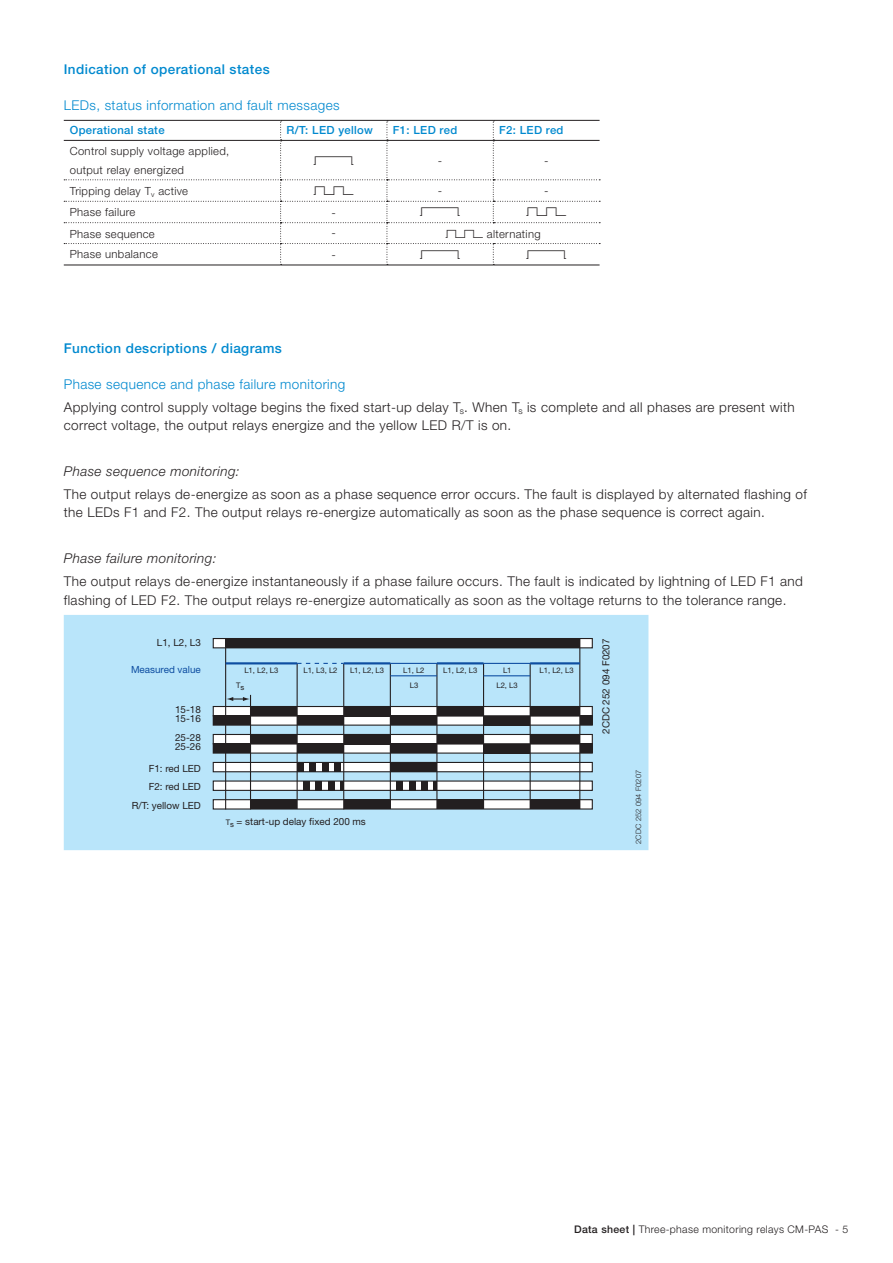
<style>
.page{position:relative;width:893px;height:1263px;background:#fff}
.page>*{position:absolute;margin:0;border:0;box-sizing:border-box;transform-origin:0 0}
.t1{font:300 13.5px/18.6px "Helvetica Neue LT";letter-spacing:.03em;color:#231f20}
.Section_Title_Level{font:300 13.5px "Helvetica Neue LT";letter-spacing:.03em;color:#0089cf}
.Section_Title_Level-2{font:500 13.5px "Helvetica Neue LT";letter-spacing:.03em;color:#0089cf}
.t2{font:italic 300 13.5px "Helvetica Neue LT";letter-spacing:.03em;color:#231f20}
._07_Text_08pt{font:300 12px "Helvetica Neue LT";color:#231f20}
._07_Text_08pt-2{font:300 12px "Helvetica Neue LT Pro";color:#231f20}
.Table_body{font:300 11.25px/18.6px "Helvetica Neue LT";letter-spacing:.03em;color:#231f20}
.Table_header{font:500 11.25px "Helvetica Neue LT Pro";letter-spacing:.03em;color:#0089cf}
.t3{font:300 10.5px "Helvetica Neue LT";letter-spacing:.03em;color:#231f20}
.t4{font:9.9px/18.6px "Helvetica Neue LT";color:#231f20;text-align:right}
.t5{font:9.9px "Helvetica Neue LT";color:#0d4da1}
.t6{font:7.65px "Helvetica Neue LT";color:#231f20}
.Bildnummer{font:300 7.5px "Helvetica Neue LT";letter-spacing:.02em;color:#231f20}
.s1{font-size:7.65px}
.s2{font-weight:500}
</style>
<div class="page">
<hr style="left:64px;top:120px;width:217px;height:1px;background:#231f20">
<hr style="left:281px;top:120px;width:106px;height:1px;background:#231f20">
<hr style="left:387px;top:120px;width:106px;height:1px;background:#231f20">
<hr style="left:493px;top:120px;width:107px;height:1px;background:#231f20">
<hr style="left:64px;top:265px;width:217px;height:1px;background:#231f20">
<hr style="left:281px;top:265px;width:106px;height:1px;background:#231f20">
<hr style="left:387px;top:265px;width:106px;height:1px;background:#231f20">
<hr style="left:493px;top:265px;width:107px;height:1px;background:#231f20">
<div style="left:64px;top:615px;width:584px;height:235px;background:#b9e5fa"></div>
<svg style="left:213px;top:743px;width:380px;height:11px"></svg>
<div style="left:213px;top:734px;width:380px;height:10px;background:#fff;border:1px solid #231f20"></div>
<div style="left:297px;top:744px;width:47px;height:9px;background:#231f20"></div>
<div style="left:213px;top:744px;width:38px;height:9px;background:#231f20"></div>
<div style="left:251px;top:734px;width:46px;height:10px;background:#231f20"></div>
<div style="left:580px;top:744px;width:12px;height:9px;background:#231f20"></div>
<div style="left:390px;top:744px;width:47px;height:9px;background:#231f20"></div>
<div style="left:344px;top:735px;width:46px;height:9px;background:#231f20"></div>
<div style="left:484px;top:744px;width:46px;height:9px;background:#231f20"></div>
<div style="left:437px;top:734px;width:47px;height:10px;background:#231f20"></div>
<div style="left:530px;top:734px;width:50px;height:10px;background:#231f20"></div>
<svg style="left:213px;top:715px;width:380px;height:11px"></svg>
<div style="left:213px;top:638px;width:380px;height:10px;background:#fff;border:1px solid #231f20"></div>
<div style="left:213px;top:706px;width:380px;height:10px;background:#fff;border:1px solid #231f20"></div>
<div style="left:226px;top:638px;width:354px;height:10px;background:#231f20"></div>
<div style="left:213px;top:762px;width:380px;height:10px;background:#fff;border:1px solid #231f20"></div>
<div style="left:213px;top:780px;width:380px;height:11px;background:#fff;border:1px solid #231f20"></div>
<div style="left:213px;top:799px;width:380px;height:10px;background:#fff;border:1px solid #231f20"></div>
<hr style="left:225px;top:638px;width:1px;height:171px;background:#231f20">
<hr style="left:297px;top:663px;width:1px;height:146px;background:#231f20">
<hr style="left:579px;top:638px;width:1px;height:171px;background:#231f20">
<div style="left:303px;top:781px;width:7px;height:9px;background:#231f20"></div>
<div style="left:316px;top:781px;width:6px;height:9px;background:#231f20"></div>
<div style="left:328px;top:781px;width:6px;height:9px;background:#231f20"></div>
<div style="left:390px;top:762px;width:47px;height:10px;background:#231f20"></div>
<div style="left:297px;top:716px;width:47px;height:9px;background:#231f20"></div>
<div style="left:344px;top:800px;width:46px;height:9px;background:#231f20"></div>
<div style="left:213px;top:716px;width:38px;height:9px;background:#231f20"></div>
<div style="left:251px;top:706px;width:46px;height:10px;background:#231f20"></div>
<div style="left:251px;top:800px;width:46px;height:9px;background:#231f20"></div>
<div style="left:580px;top:716px;width:12px;height:9px;background:#231f20"></div>
<hr style="left:226px;top:662px;width:71px;height:2px;background:#0d4da1">
<hr style="left:343px;top:664px;width:1px;height:145px;background:#231f20">
<hr style="left:390px;top:663px;width:1px;height:146px;background:#231f20">
<hr style="left:483px;top:663px;width:1px;height:146px;background:#231f20">
<hr style="left:530px;top:663px;width:1px;height:146px;background:#231f20">
<hr style="left:436px;top:663px;width:1px;height:146px;background:#231f20">
<hr style="left:390px;top:675px;width:47px;height:1px;background:#0d4da1">
<hr style="left:484px;top:675px;width:46px;height:1px;background:#0d4da1">
<div style="left:390px;top:716px;width:47px;height:9px;background:#231f20"></div>
<div style="left:344px;top:707px;width:46px;height:9px;background:#231f20"></div>
<div style="left:484px;top:716px;width:46px;height:9px;background:#231f20"></div>
<div style="left:437px;top:706px;width:47px;height:10px;background:#231f20"></div>
<div style="left:530px;top:706px;width:50px;height:10px;background:#231f20"></div>
<div style="left:297px;top:762px;width:6px;height:10px;background:#231f20"></div>
<div style="left:310px;top:762px;width:6px;height:10px;background:#231f20"></div>
<div style="left:322px;top:762px;width:6px;height:10px;background:#231f20"></div>
<div style="left:334px;top:762px;width:7px;height:10px;background:#231f20"></div>
<div style="left:397px;top:781px;width:6px;height:9px;background:#231f20"></div>
<div style="left:409px;top:781px;width:6px;height:9px;background:#231f20"></div>
<div style="left:421px;top:781px;width:7px;height:9px;background:#231f20"></div>
<div style="left:437px;top:800px;width:47px;height:9px;background:#231f20"></div>
<div style="left:530px;top:800px;width:50px;height:9px;background:#231f20"></div>
<hr style="left:250px;top:695px;width:1px;height:114px;background:#231f20">
<svg style="left:226px;top:697px;width:24px;height:4px"></svg>
<svg style="left:297px;top:663px;width:47px;height:1px"></svg>
<hr style="left:390px;top:663px;width:47px;height:1px;background:#0d4da1">
<hr style="left:484px;top:663px;width:46px;height:1px;background:#0d4da1">
<hr style="left:344px;top:662px;width:46px;height:2px;background:#0d4da1">
<hr style="left:437px;top:662px;width:47px;height:2px;background:#0d4da1">
<hr style="left:530px;top:662px;width:50px;height:2px;background:#0d4da1">
<svg style="left:341px;top:781px;width:2px;height:10px"></svg>
<svg style="left:434px;top:781px;width:2px;height:10px"></svg>
<svg style="left:64px;top:121px;width:536px;height:144px"></svg>
<p class="Section_Title_Level-2" style="left:64px;top:61px;width:207px">Indication of operational states</p>
<p class="Section_Title_Level" style="left:64px;top:97px;width:277px">LEDs, status information and fault messages</p>
<p class="Table_header" style="left:70px;top:124px;width:96px">Operational state</p>
<p class="Table_header" style="left:287px;top:124px;width:88px">R/T: LED yellow</p>
<p class="Table_header" style="left:393px;top:124px;width:66px">F1: LED red</p>
<p class="Table_header" style="left:499px;top:124px;width:66px">F2: LED red</p>
<p class="Table_body" style="left:70px;top:142px;width:161px">Control supply voltage applied, output relay energized</p>
<p class="_07_Text_08pt" style="left:438px;top:153px;width:6px">-</p>
<p class="_07_Text_08pt" style="left:544px;top:153px;width:6px">-</p>
<p class="Table_body" style="left:70px;top:181px;width:120px">Tripping delay T<sub>v</sub> active</p>
<p class="_07_Text_08pt" style="left:438px;top:184px;width:6px">-</p>
<p class="_07_Text_08pt" style="left:544px;top:184px;width:6px">-</p>
<p class="Table_body" style="left:70px;top:203px;width:67px">Phase failure</p>
<p class="_07_Text_08pt" style="left:332px;top:205px;width:6px">-</p>
<p class="Table_body" style="left:70px;top:224px;width:87px">Phase sequence</p>
<p class="_07_Text_08pt-2" style="left:332px;top:226px;width:6px">-</p>
<p class="Table_body" style="left:487px;top:224px;width:55px">alternating</p>
<p class="Table_body" style="left:70px;top:245px;width:90px">Phase unbalance</p>
<p class="_07_Text_08pt" style="left:332px;top:247px;width:6px">-</p>
<p class="Section_Title_Level-2" style="left:64px;top:340px;width:220px">Function descriptions / diagrams</p>
<p class="Section_Title_Level" style="left:64px;top:376px;width:283px">Phase sequence and phase failure monitoring</p>
<p class="t1" style="left:64px;top:397px;width:732px">Applying control supply voltage begins the fixed start-up delay T<sub>s</sub>. When T<sub>s</sub> is complete and all phases are present with correct voltage, the output relays energize and the yellow LED R/T is on.</p>
<p class="t2" style="left:64px;top:463px;width:177px">Phase sequence monitoring:</p>
<p class="t1" style="left:64px;top:484px;width:745px">The output relays de-energize as soon as a phase sequence error occurs. The fault is displayed by alternated flashing of the LEDs F1 and F2. The output relays re-energize automatically as soon as the phase sequence is correct again.</p>
<p class="t2" style="left:64px;top:550px;width:154px">Phase failure monitoring:</p>
<p class="t1" style="left:64px;top:572px;width:741px">The output relays de-energize instantaneously if a phase failure occurs. The fault is indicated by lightning of LED F1 and flashing of LED F2. The output relays re-energize automatically as soon as the voltage returns to the tolerance range.</p>
<p class="t4" style="left:157px;top:633px;width:45px">L1, L2, L3</p>
<p class="t5" style="left:131px;top:663px;width:71px">Measured value</p>
<p class="t4" style="left:175px;top:700px;width:27px">15-18</p>
<p class="t4" style="left:175px;top:709px;width:27px">15-16</p>
<p class="t4" style="left:175px;top:728px;width:27px">25-28</p>
<p class="t4" style="left:175px;top:737px;width:27px">25-26</p>
<p class="t4" style="left:132px;top:759px;width:71px">F1: red LED<br>F2: red LED<br>R/T: yellow LED</p>
<p class="t6" style="left:244px;top:665px;width:36px">L1, L2, L3</p>
<p class="t6" style="left:303px;top:665px;width:36px">L1, L3, L2</p>
<p class="t6" style="left:350px;top:665px;width:36px">L1, L2, L3</p>
<p class="t6" style="left:403px;top:665px;width:23px">L1, L2</p>
<p class="t6" style="left:443px;top:665px;width:36px">L1, L2, L3</p>
<p class="t6" style="left:503px;top:665px;width:10px">L1</p>
<p class="t6" style="left:539px;top:665px;width:36px">L1, L2, L3</p>
<p class="t6" style="left:236px;top:681px;width:6px">T</p>
<p class="t6" style="left:410px;top:681px;width:10px">L3</p>
<p class="t6" style="left:496px;top:681px;width:23px">L2, L3</p>
<p class="t6" style="left:240px;top:683px;width:5px">s</p>
<p class="t4" style="left:226px;top:812px;width:142px"><span class="s1">T</span><sub>s</sub> = start-up delay fixed 200 ms</p>
<p class="t4" style="left:596px;top:734px;width:97px;rotate:-90deg">2CDC 252 094 F0207</p>
<p class="Bildnummer" style="left:634px;top:844px;width:76px;rotate:-90deg">2CDC 252 094 F0207</p>
<p class="t3" style="left:574px;top:1223px;width:276px"><span class="s2">Data sheet |</span> Three-phase monitoring relays CM-PAS - 5</p>
</div>
